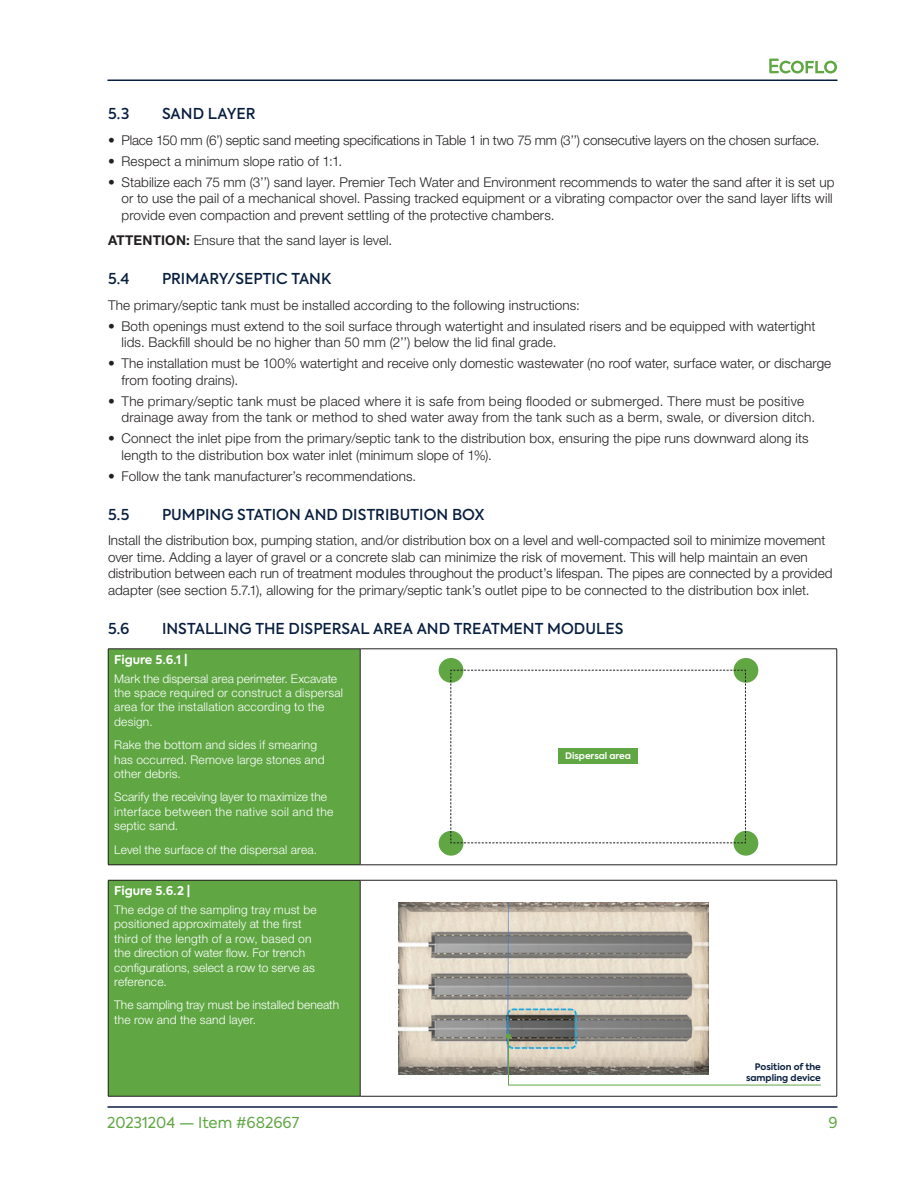
<style>
.page{position:relative;width:918px;height:1188px;background:#fff}
.page>*{position:absolute;margin:0;border:0;box-sizing:border-box;transform-origin:0 0}
.t1{font:500 15px "Axiforma";color:#081e3f}
.t2{font:15px "Axiforma";color:#60a744}
.t3{font:300 13.5px/16.5px "Helvetica Neue LT Std";letter-spacing:.01em;color:#231f20}
.t4{font:300 13.5px "Helvetica Neue LT Std";letter-spacing:-.01em;color:#231f20}
.t5{font:300 12px/14.4px "Helvetica Neue LT Std";letter-spacing:.015em;color:#fff}
.t6{font:700 12px "Axiforma";color:#fff}
.t7{font:700 9px/10.8px "Axiforma";color:#081e3f;text-align:right}
.t8{font:700 9px "Axiforma";color:#fff}
.s1{font-weight:700}
</style>
<div class="page">
<hr style="left:108px;top:1106px;width:729px;height:2px;background:#081e3f">
<hr style="left:108px;top:80px;width:729px;height:1px;background:#081e3f">
<svg style="left:769px;top:59px;width:69px;height:14px"></svg>
<div style="left:108px;top:649px;width:252px;height:216px;background:#60a744"></div>
<hr style="left:108px;top:649px;width:252px;height:1px;background:#231f20">
<hr style="left:108px;top:649px;width:1px;height:216px;background:#231f20">
<hr style="left:360px;top:649px;width:477px;height:1px;background:#231f20">
<hr style="left:360px;top:649px;width:1px;height:216px;background:#231f20">
<hr style="left:837px;top:649px;width:1px;height:216px;background:#231f20">
<hr style="left:108px;top:865px;width:252px;height:1px;background:#231f20">
<hr style="left:360px;top:865px;width:477px;height:1px;background:#231f20">
<div style="left:439px;top:658px;width:24px;height:25px;background:#60a744;border-radius:50%"></div>
<div style="left:439px;top:831px;width:24px;height:25px;background:#60a744;border-radius:50%"></div>
<div style="left:734px;top:658px;width:24px;height:25px;background:#60a744;border-radius:50%"></div>
<div style="left:734px;top:831px;width:24px;height:25px;background:#60a744;border-radius:50%"></div>
<svg style="left:450px;top:669px;width:296px;height:175px"></svg>
<div style="left:108px;top:880px;width:252px;height:216px;background:#60a744"></div>
<hr style="left:108px;top:880px;width:252px;height:1px;background:#231f20">
<hr style="left:108px;top:880px;width:1px;height:216px;background:#231f20">
<hr style="left:360px;top:880px;width:477px;height:1px;background:#231f20">
<hr style="left:360px;top:880px;width:1px;height:216px;background:#231f20">
<hr style="left:837px;top:880px;width:1px;height:216px;background:#231f20">
<hr style="left:108px;top:1096px;width:252px;height:1px;background:#231f20">
<hr style="left:360px;top:1096px;width:477px;height:1px;background:#231f20">
<img style="left:399px;top:902px;width:309px;height:172px">
<div style="left:558px;top:748px;width:80px;height:16px;background:#60a744"></div>
<svg style="left:506px;top:1034px;width:315px;height:52px"></svg>
<p class="t1" style="left:108px;top:104px;width:23px">5.3</p>
<p class="t1" style="left:162px;top:104px;width:95px">SAND LAYER</p>
<p class="t4" style="left:108px;top:132px;width:713px">• Place 150 mm (6’) septic sand meeting specifications in Table 1 in two 75 mm (3’’) consecutive layers on the chosen surface.</p>
<p class="t3" style="left:108px;top:152px;width:236px">• Respect a minimum slope ratio of 1:1.</p>
<p class="t3" style="left:122px;top:173px;width:715px;text-indent:-14px">• Stabilize each 75 mm (3’’) sand layer. Premier Tech Water and Environment recommends to water the sand after it is set up or to use the pail of a mechanical shovel. Passing tracked equipment or a vibrating compactor over the sand layer lifts will provide even compaction and prevent settling of the protective chambers.</p>
<p class="t3" style="left:108px;top:232px;width:286px"><span class="s1">ATTENTION:</span> Ensure that the sand layer is level.</p>
<p class="t1" style="left:108px;top:269px;width:23px">5.4</p>
<p class="t1" style="left:162px;top:269px;width:171px">PRIMARY/SEPTIC TANK</p>
<p class="t3" style="left:108px;top:296px;width:473px">The primary/septic tank must be installed according to the following instructions:</p>
<p class="t3" style="left:122px;top:317px;width:696px;text-indent:-14px">• Both openings must extend to the soil surface through watertight and insulated risers and be equipped with watertight lids. Backfill should be no higher than 50 mm (2’’) below the lid final grade.</p>
<p class="t3" style="left:122px;top:355px;width:711px;text-indent:-14px">• The installation must be 100% watertight and receive only domestic wastewater (no roof water, surface water, or discharge from footing drains).</p>
<p class="t3" style="left:122px;top:392px;width:695px;text-indent:-14px">• The primary/septic tank must be placed where it is safe from being flooded or submerged. There must be positive drainage away from the tank or method to shed water away from the tank such as a berm, swale, or diversion ditch.</p>
<p class="t3" style="left:122px;top:430px;width:689px;text-indent:-14px">• Connect the inlet pipe from the primary/septic tank to the distribution box, ensuring the pipe runs downward along its length to the distribution box water inlet (minimum slope of 1%).</p>
<p class="t3" style="left:108px;top:467px;width:310px">• Follow the tank manufacturer’s recommendations.</p>
<p class="t1" style="left:108px;top:504px;width:23px">5.5</p>
<p class="t1" style="left:162px;top:504px;width:324px">PUMPING STATION AND DISTRIBUTION BOX</p>
<p class="t3" style="left:108px;top:532px;width:726px">Install the distribution box, pumping station, and/or distribution box on a level and well-compacted soil to minimize movement over time. Adding a layer of gravel or a concrete slab can minimize the risk of movement. This will help maintain an even distribution between each run of treatment modules throughout the product’s lifespan. The pipes are connected by a provided adapter (see section 5.7.1), allowing for the primary/septic tank’s outlet pipe to be connected to the distribution box inlet.</p>
<p class="t1" style="left:108px;top:618px;width:23px">5.6</p>
<p class="t1" style="left:162px;top:618px;width:463px">INSTALLING THE DISPERSAL AREA AND TREATMENT MODULES</p>
<p class="t6" style="left:114px;top:651px;width:75px">Figure 5.6.1 |</p>
<p class="t5" style="left:114px;top:671px;width:230px">Mark the dispersal area perimeter. Excavate the space required or construct a dispersal area for the installation according to the design.</p>
<p class="t5" style="left:114px;top:737px;width:212px">Rake the bottom and sides if smearing has occurred. Remove large stones and other debris.</p>
<p class="t5" style="left:114px;top:790px;width:221px">Scarify the receiving layer to maximize the interface between the native soil and the septic sand.</p>
<p class="t5" style="left:114px;top:842px;width:204px">Level the surface of the dispersal area.</p>
<p class="t6" style="left:114px;top:883px;width:78px">Figure 5.6.2 |</p>
<p class="t5" style="left:114px;top:902px;width:204px">The edge of the sampling tray must be positioned approximately at the first third of the length of a row, based on the direction of water flow. For trench configurations, select a row to serve as reference.</p>
<p class="t5" style="left:114px;top:998px;width:226px">The sampling tray must be installed beneath the row and the sand layer.</p>
<p class="t8" style="left:565px;top:750px;width:67px">Dispersal area</p>
<p class="t7" style="left:746px;top:1062px;width:76px">Position of the sampling device</p>
<p class="t2" style="left:107px;top:1113px;width:193px">20231204 — Item #682667</p>
<p class="t2" style="left:829px;top:1113px;width:11px">9</p>
</div>
